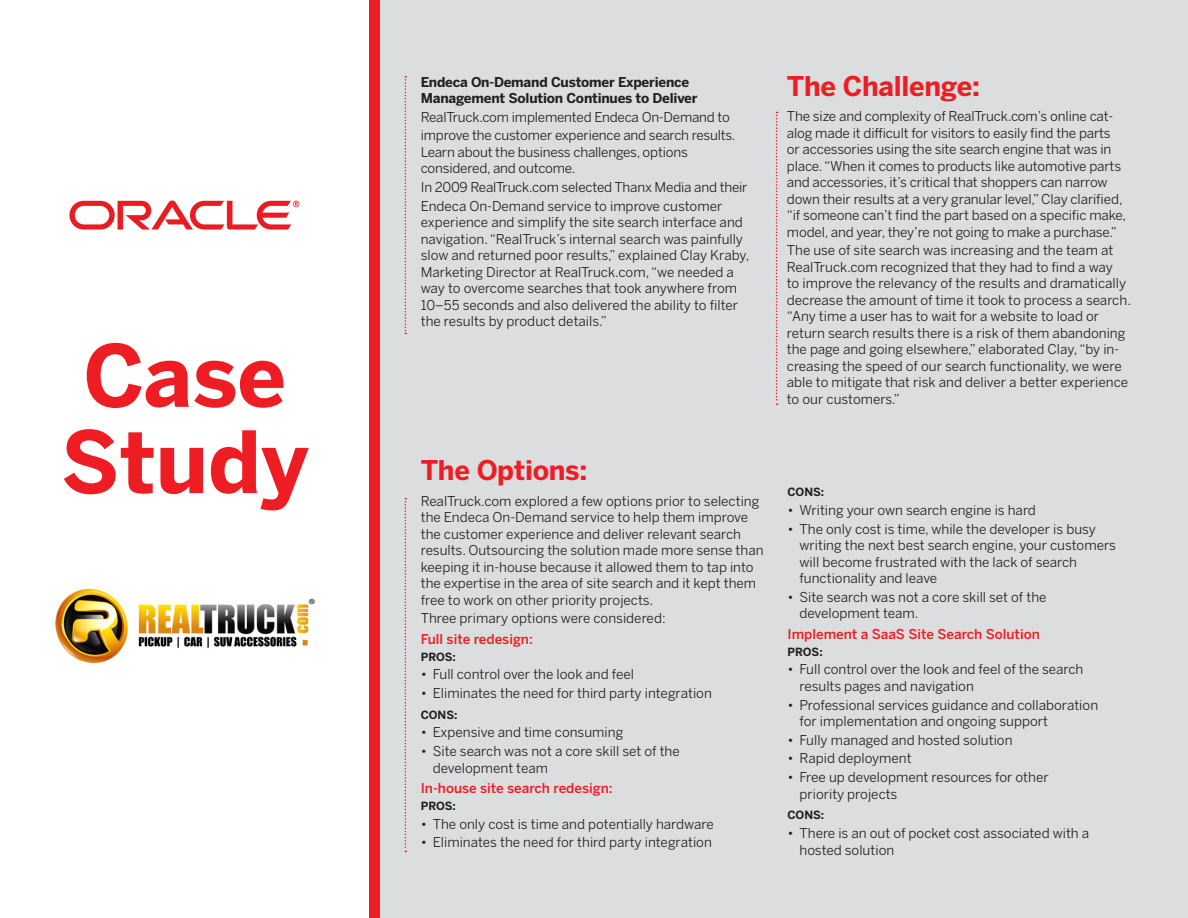
<style>
.page{position:relative;width:1188px;height:918px;background:#fff}
.page>*{position:absolute;margin:0;border:0;box-sizing:border-box;transform-origin:0 0}
.t1{font:700 84.9px "Benton Sans";color:#ee1d23}
.t2{font:700 27px "Benton Sans";letter-spacing:-.01em;color:#ee1d23}
.t3{font:13.5px/16.5px "Benton Sans";color:#231f20}
.t4{font:500 13.5px "Benton Sans";color:#ee1d23}
.t5{font:700 13.5px/16.5px "Benton Sans";letter-spacing:-.015em;color:#231f20}
.t6{font:700 11.25px "Benton Sans";letter-spacing:-.005em;color:#231f20}
</style>
<div class="page">
<div style="left:369px;top:0;width:819px;height:918px;background:#dcdddf"></div>
<div style="left:369px;top:0;width:11px;height:918px;background:#ee1d23"></div>
<svg style="left:405px;top:76px;width:1px;height:258px"></svg>
<svg style="left:776px;top:112px;width:2px;height:293px"></svg>
<svg style="left:405px;top:498px;width:1px;height:354px"></svg>
<img style="left:69px;top:200px;width:231px;height:30px">
<img style="left:55px;top:588px;width:260px;height:76px">
<p class="t1" style="left:83px;top:323px;width:204px">Case</p>
<p class="t1" style="left:61px;top:409px;width:249px">Study</p>
<p class="t5" style="left:421px;top:74px;width:278px">Endeca On-Demand Customer Experience<br>Management Solution Continues to Deliver</p>
<p class="t3" style="left:421px;top:109px;width:311px">RealTruck.com implemented Endeca On-Demand to</p>
<p class="t3" style="left:421px;top:127px;width:316px">improve the customer experience and search results.<br>Learn about the business challenges, options considered, and outcome.</p>
<p class="t3" style="left:421px;top:179px;width:328px">In 2009 RealTruck.com selected Thanx Media and their</p>
<p class="t3" style="left:421px;top:198px;width:330px">Endeca On-Demand service to improve customer experience and simplify the site search interface and navigation. “RealTruck’s internal search was painfully slow and returned poor results,” explained Clay Kraby, Marketing Director at RealTruck.com, “we needed a way to overcome searches that took anywhere from 10–55 seconds and also delivered the ability to filter the results by product details.”</p>
<p class="t2" style="left:421px;top:453px;width:168px">The Options:</p>
<p class="t3" style="left:421px;top:493px;width:344px">RealTruck.com explored a few options prior to selecting the Endeca On-Demand service to help them improve the customer experience and deliver relevant search results. Outsourcing the solution made more sense than keeping it in-house because it allowed them to tap into the expertise in the area of site search and it kept them free to work on other priority projects.</p>
<p class="t3" style="left:421px;top:610px;width:246px">Three primary options were considered:</p>
<p class="t4" style="left:421px;top:631px;width:114px">Full site redesign:</p>
<p class="t6" style="left:421px;top:649px;width:37px">PROS:</p>
<p class="t3" style="left:421px;top:666px;width:215px">• Full control over the look and feel</p>
<p class="t3" style="left:421px;top:685px;width:293px">• Eliminates the need for third party integration</p>
<p class="t6" style="left:421px;top:708px;width:38px">CONS:</p>
<p class="t3" style="left:421px;top:724px;width:204px">• Expensive and time consuming</p>
<p class="t3" style="left:433px;top:743px;width:249px;text-indent:-12px">• Site search was not a core skill set of the development team</p>
<p class="t4" style="left:421px;top:780px;width:193px">In-house site search redesign:</p>
<p class="t6" style="left:421px;top:799px;width:37px">PROS:</p>
<p class="t3" style="left:421px;top:815px;width:295px">• The only cost is time and potentially hardware</p>
<p class="t3" style="left:421px;top:834px;width:293px">• Eliminates the need for third party integration</p>
<p class="t2" style="left:787px;top:69px;width:195px">The Challenge:</p>
<p class="t3" style="left:787px;top:108px;width:341px">The size and complexity of RealTruck.com’s online cat&shy;alog made it difficult for visitors to easily find the parts or accessories using the site search engine that was in place. “When it comes to products like automotive parts and accessories, it’s critical that shoppers can narrow down their results at a very granular level,” Clay clarified, “if someone can’t find the part based on a specific make, model, and year, they’re not going to make a purchase.”</p>
<p class="t3" style="left:787px;top:242px;width:346px">The use of site search was increasing and the team at RealTruck.com recognized that they had to find a way<br>to improve the relevancy of the results and dramatically decrease the amount of time it took to process a search. “Any time a user has to wait for a website to load or return search results there is a risk of them abandoning the page and going elsewhere,” elaborated Clay, “by in&shy;creasing the speed of our search functionality, we were able to mitigate that risk and deliver a better experience</p>
<p class="t3" style="left:787px;top:391px;width:115px">to our customers.”</p>
<p class="t6" style="left:788px;top:485px;width:38px">CONS:</p>
<p class="t3" style="left:788px;top:502px;width:250px">• Writing your own search engine is hard</p>
<p class="t3" style="left:800px;top:521px;width:318px;text-indent:-12px">• The only cost is time, while the developer is busy writing the next best search engine, your customers will become frustrated with the lack of search functionality and leave</p>
<p class="t3" style="left:800px;top:589px;width:249px;text-indent:-12px">• Site search was not a core skill set of the development team.</p>
<p class="t4" style="left:788px;top:626px;width:254px">Implement a SaaS Site Search Solution</p>
<p class="t6" style="left:788px;top:645px;width:37px">PROS:</p>
<p class="t3" style="left:800px;top:661px;width:285px;text-indent:-12px">• Full control over the look and feel of the search results pages and navigation</p>
<p class="t3" style="left:800px;top:696px;width:300px;text-indent:-12px">• Professional services guidance and collaboration for implementation and ongoing support</p>
<p class="t3" style="left:788px;top:732px;width:227px">• Fully managed and hosted solution</p>
<p class="t3" style="left:788px;top:750px;width:126px">• Rapid deployment</p>
<p class="t3" style="left:800px;top:769px;width:251px;text-indent:-12px">• Free up development resources for other priority projects</p>
<p class="t6" style="left:788px;top:808px;width:38px">CONS:</p>
<p class="t3" style="left:800px;top:825px;width:291px;text-indent:-12px">• There is an out of pocket cost associated with a hosted solution</p>
</div>
